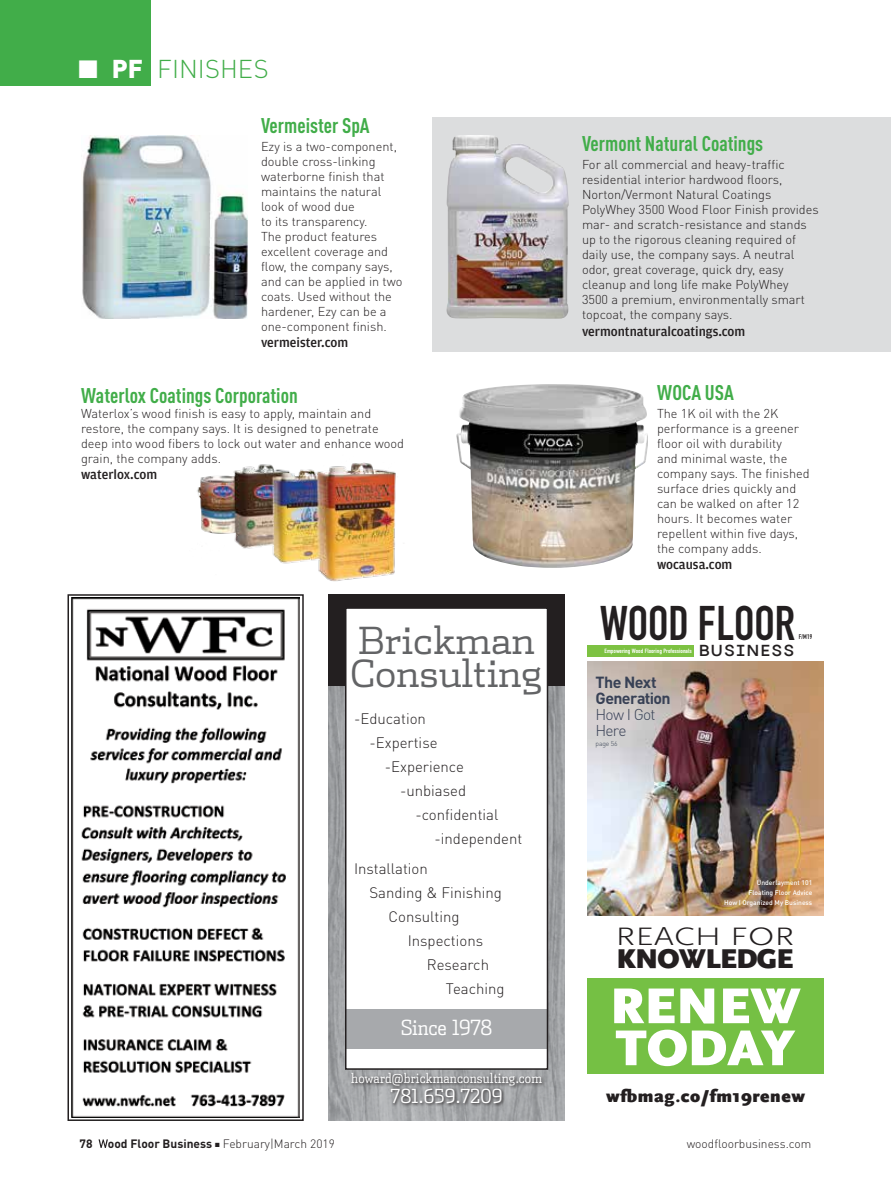
<style>
.page{position:relative;width:891px;height:1202px;background:#fff}
.page>*{position:absolute;margin:0;border:0;box-sizing:border-box;transform-origin:0 0}
.t1{font:900 52.5px/42px "Scala Sans";color:#fff}
.t2{font:700 47.85px "DIN Condensed";color:#231f20}
.t3{font:300 37.5px/33px "Dispatch";letter-spacing:-.01em;color:#636466}
.t4{font:900 28.35px "Scala Sans";letter-spacing:-.03em;color:#231f20}
.t5{font:300 26.25px "Scala Sans";color:#231f20;scale:1.33 1}
.t6{font:300 25.5px "DIN Pro";letter-spacing:.005em;color:#41ad49}
.t7{font:700 condensed 21px "DIN Pro";color:#41ad49}
.t8{font:300 21px "Dispatch Cond";letter-spacing:-.01em;color:#fff}
.t9{font:300 19.5px "Dispatch Cond";letter-spacing:.01em;color:#fff}
.t10{font:900 18px "Scala Sans";letter-spacing:.03em;color:#231f20}
.t11{font:700 15.9px/15.9px "DIN Pro";letter-spacing:-.04em;color:#384155}
.t12{font:300 15.6px/15.9px "DIN Pro";letter-spacing:-.055em;color:#384155}
.t13{font:500 15.6px "Villeray";letter-spacing:.12em;color:#231f20}
.t14{font:300 15px "DIN";color:#231f20}
.t15{font:500 13.5px "Amplitude";color:#231f20}
.t16{font:300 13.5px "Dispatch Cond";letter-spacing:.01em;color:#fff}
.t17{font:300 12.75px/15px "DIN Pro";color:#231f20}
.t18{font:300 12px "DIN Pro";color:#231f20}
.t19{font:700 12px "DIN Pro";color:#231f20}
.t20{font:500 6.75px/10.1px "DIN Pro";color:#fff;text-align:right}
.t21{font:300 6.75px "DIN Pro";letter-spacing:-.02em;color:#384155}
.t22{font:700 6.75px "DIN Condensed";color:#231f20}
.t23{font:700 6px "DIN Condensed";color:#fff;scale:1.11 1}
.s1{color:#fff}
.s2{font-weight:900;color:#fff}
.s3{font-weight:700}
</style>
<div class="page">
<svg style="left:99px;top:1139px;width:9px;height:8px"></svg>
<div style="left:432px;top:117px;width:459px;height:234px;background:#dcddde"></div>
<img style="left:82px;top:135px;width:166px;height:184px">
<img style="left:446px;top:135px;width:123px;height:184px">
<img style="left:197px;top:462px;width:199px;height:119px">
<img style="left:456px;top:384px;width:192px;height:184px">
<div style="left:0;top:0;width:151px;height:86px;background:#41ad49"></div>
<img style="left:328px;top:685px;width:237px;height:435px">
<svg style="left:350px;top:1071px;width:195px;height:36px;background:#919395"></svg>
<div style="left:328px;top:594px;width:237px;height:91px;background:#231f20"></div>
<svg style="left:344px;top:608px;width:205px;height:462px"></svg>
<img style="left:587px;top:662px;width:237px;height:253px">
<div style="left:587px;top:645px;width:106px;height:11px;background:#7dc242"></div>
<div style="left:587px;top:978px;width:237px;height:95px;background:#75c044"></div>
<img style="left:71px;top:597px;width:229px;height:520px">
<div style="left:68px;top:594px;width:236px;height:526px;border:2px solid #231f20"></div>
<h3 class="t6" style="left:79px;top:49px;width:192px"><span class="s1">■</span> <span class="s2">PF</span> FINISHES</h3>
<h3 class="t7" style="left:261px;top:110px;width:110px">Vermeister SpA</h3>
<p class="t17" style="left:261px;top:138px;width:143px">Ezy is a two-component, double cross-linking waterborne finish that maintains the natural look of wood due<br>to its transparency.<br>The product features excellent coverage and flow, the company says, and can be applied in two coats. Used without the hardener, Ezy can be a one-component finish.</p>
<p class="t15" style="left:261px;top:335px;width:89px">vermeister.com</p>
<h3 class="t7" style="left:81px;top:380px;width:218px">Waterlox Coatings Corporation</h3>
<p class="t17" style="left:81px;top:405px;width:325px">Waterlox’s wood finish is easy to apply, maintain and restore, the company says. It is designed to penetrate deep into wood fibers to lock out water and enhance wood grain, the company adds.</p>
<p class="t15" style="left:81px;top:467px;width:78px">waterlox.com</p>
<h3 class="t3" style="left:350px;top:622px;width:194px">Brickman<br>Consulting</h3>
<p class="t14" style="left:354px;top:708px;width:73px">-Education</p>
<p class="t14" style="left:369px;top:732px;width:70px">-Expertise</p>
<p class="t14" style="left:385px;top:756px;width:81px">-Experience</p>
<p class="t14" style="left:400px;top:780px;width:68px">-unbiased</p>
<p class="t14" style="left:415px;top:804px;width:85px">-confidential</p>
<p class="t14" style="left:434px;top:828px;width:89px">-independent</p>
<p class="t14" style="left:354px;top:858px;width:75px">Installation</p>
<p class="t14" style="left:369px;top:882px;width:134px">Sanding &amp; Finishing</p>
<p class="t14" style="left:389px;top:906px;width:73px">Consulting</p>
<p class="t14" style="left:408px;top:930px;width:77px">Inspections</p>
<p class="t14" style="left:427px;top:954px;width:64px">Research</p>
<p class="t14" style="left:446px;top:978px;width:60px">Teaching</p>
<h3 class="t8" style="left:401px;top:1014px;width:93px">Since 1978</h3>
<p class="t16" style="left:351px;top:1070px;width:192px">howard@brickmanconsulting.com</p>
<h3 class="t9" style="left:391px;top:1084px;width:114px">781.659.7209</h3>
<h3 class="t7" style="left:582px;top:128px;width:183px">Vermont Natural Coatings</h3>
<p class="t17" style="left:582px;top:156px;width:238px">For all commercial and heavy-traffic residential interior hardwood floors, Norton/Vermont Natural Coatings PolyWhey 3500 Wood Floor Finish provides mar- and scratch-resistance and stands up to the rigorous cleaning required of daily use, the company says. A neutral odor, great coverage, quick dry, easy cleanup and long life make PolyWhey<br>3500 a premium, environmentally smart topcoat, the company says.</p>
<p class="t15" style="left:582px;top:323px;width:165px">vermontnaturalcoatings.com</p>
<h3 class="t7" style="left:657px;top:377px;width:78px">WOCA USA</h3>
<p class="t17" style="left:657px;top:405px;width:154px">The 1K oil with the 2K performance is a greener floor oil with durability<br>and minimal waste, the company says. The finished surface dries quickly and can be walked on after 12 hours. It becomes water repellent within five days, the company adds.</p>
<p class="t15" style="left:657px;top:557px;width:77px">wocausa.com</p>
<h2 class="t2" style="left:600px;top:591px;width:197px">WOOD FLOOR</h2>
<p class="t23" style="left:605px;top:647px;width:80px">Empowering Wood Flooring Professionals</p>
<p class="t13" style="left:699px;top:637px;width:96px">BUSINESS</p>
<p class="t22" style="left:799px;top:632px;width:15px">F/M19</p>
<p class="t11" style="left:596px;top:672px;width:77px">The Next<br>Generation</p>
<p class="t12" style="left:596px;top:705px;width:61px">How I Got<br>Here</p>
<p class="t21" style="left:596px;top:738px;width:24px">page 56</p>
<p class="t20" style="left:724px;top:876px;width:90px">Underlayment 101<br>Floating Floor Advice<br>How I Organized My Business</p>
<h3 class="t5" style="left:615px;top:921px;width:136px">REACH FOR</h3>
<h3 class="t4" style="left:617px;top:943px;width:178px">KNOWLEDGE</h3>
<h1 class="t1" style="left:610px;top:987px;width:192px">RENEW<br>TODAY</h1>
<h3 class="t10" style="left:606px;top:1086px;width:201px">wfbmag.co/fm19renew</h3>
<p class="t19" style="left:80px;top:1133px;width:15px">78</p>
<p class="t18" style="left:108px;top:1134px;width:228px"><span class="s3">ood Floor Business</span> ■ February|March 2019</p>
<p class="t18" style="left:687px;top:1134px;width:126px">woodfloorbusiness.com</p>
</div>
